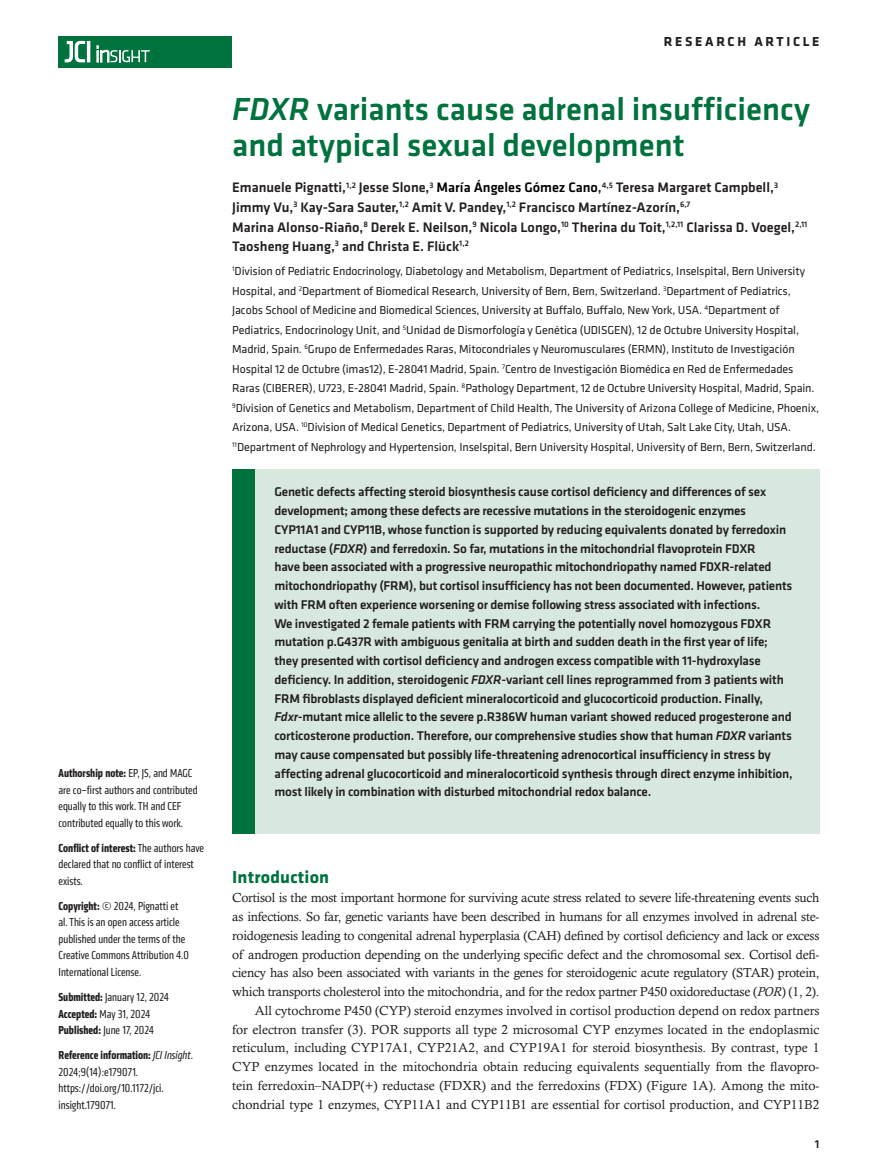
<style>
.page{position:relative;width:878px;height:1175px;background:#fff}
.page>*{position:absolute;margin:0;border:0;box-sizing:border-box;transform-origin:0 0}
.t1{font:500 33px/36px "Klavika Basic";color:#00723e}
.t2{font:700 18px "Klavika";letter-spacing:.01em;color:#00723e}
.t3{font:500 14.25px/19.5px "Klavika Basic";color:#231f20}
.t4{font:700 13.5px "Klavika Basic";letter-spacing:.2em;color:#231f20}
.t5{font:500 13.2px/18.8px "Klavika Basic";letter-spacing:-.015em;color:#231f20}
.t6{font:13.2px/18.8px "Calisto MT Std";letter-spacing:-.02em;color:#231f20;text-align:right}
.t7{font:12px/19.5px "Klavika";letter-spacing:-.01em;color:#231f20}
.t8{font:condensed 12px/16.5px "Klavika";color:#231f20}
.t9{font:500 12px "Klavika Basic";color:#231f20}
.s1{font-weight:700}
.s2{font-style:italic}
.s3{color:#000}
</style>
<div class="page">
<div style="left:59px;top:36px;width:173px;height:31px;background:#00723e"></div>
<hr style="left:87px;top:41px;width:3px;height:21px;background:#fff">
<svg style="left:64px;top:41px;width:21px;height:22px"></svg>
<svg style="left:97px;top:46px;width:53px;height:16px"></svg>
<div style="left:232px;top:469px;width:587px;height:365px;background:#d8e8df"></div>
<div style="left:232px;top:469px;width:22px;height:365px;background:#00723e"></div>
<p class="t8" style="left:59px;top:765px;width:141px"><span class="s1">Authorship note:</span> EP, JS, and MAGC are co–first authors and contributed equally to this work. TH and CEF contributed equally to this work.</p>
<p class="t8" style="left:59px;top:839px;width:147px"><span class="s1">Conflict of interest:</span> The authors have declared that no conflict of interest exists.</p>
<p class="t8" style="left:59px;top:897px;width:132px"><span class="s1">Copyright:</span> © 2024, Pignatti et al. This is an open access article published under the terms of the<br>Creative Commons Attribution 4.0<br>International License.</p>
<p class="t8" style="left:59px;top:988px;width:112px"><span class="s1">Submitted:</span> January 12, 2024<br><span class="s1">Accepted:</span> May 31, 2024<br><span class="s1">Published:</span> June 17, 2024</p>
<p class="t8" style="left:59px;top:1046px;width:136px"><span class="s1">Reference information:</span> <span class="s2">JCI Insight</span>.<br>2024;9(14):e179071. https://doi.org/10.1172/jci. insight.179071.</p>
<p class="t4" style="left:663px;top:32px;width:157px">RESEARCH ARTICLE</p>
<h1 class="t1" style="left:232px;top:91px;width:579px"><span class="s2">FDXR</span> variants cause adrenal insufficiency and atypical sexual development</h1>
<p class="t3" style="left:232px;top:178px;width:576px">Emanuele Pignatti,<sup>1,2</sup> Jesse Slone,<sup>3</sup> <span class="s3">María Ángeles Gómez Cano</span>,<sup>4,5</sup> Teresa Margaret Campbell,<sup>3<br></sup>Jimmy Vu,<sup>3</sup> Kay-Sara Sauter,<sup>1,2</sup> Amit V. Pandey,<sup>1,2</sup> Francisco Martínez-Azorín,<sup>6,7<br></sup>Marina Alonso-Riaño,<sup>8</sup> Derek E. Neilson,<sup>9</sup> Nicola Longo,<sup>10</sup> Therina du Toit,<sup>1,2,11</sup> Clarissa D. Voegel,<sup>2,11<br></sup>Taosheng Huang,<sup>3</sup> and Christa E. Flück<sup>1,2</sup></p>
<p class="t7" style="left:232px;top:261px;width:588px"><sup>1</sup>Division of Pediatric Endocrinology, Diabetology and Metabolism, Department of Pediatrics, Inselspital, Bern University Hospital, and <sup>2</sup>Department of Biomedical Research, University of Bern, Bern, Switzerland. <sup>3</sup>Department of Pediatrics, Jacobs School of Medicine and Biomedical Sciences, University at Buffalo, Buffalo, New York, USA. <sup>4</sup>Department of Pediatrics, Endocrinology Unit, and <sup>5</sup>Unidad de Dismorfología y Genética (UDISGEN), 12 de Octubre University Hospital, Madrid, Spain. <sup>6</sup>Grupo de Enfermedades Raras, Mitocondriales y Neuromusculares (ERMN), Instituto de Investigación Hospital 12 de Octubre (imas12), E-28041 Madrid, Spain. <sup>7</sup>Centro de Investigación Biomédica en Red de Enfermedades Raras (CIBERER), U723, E-28041 Madrid, Spain. <sup>8</sup>Pathology Department, 12 de Octubre University Hospital, Madrid, Spain.<br><sup>9</sup>Division of Genetics and Metabolism, Department of Child Health, The University of Arizona College of Medicine, Phoenix, Arizona, USA. <sup>10</sup>Division of Medical Genetics, Department of Pediatrics, University of Utah, Salt Lake City, Utah, USA.<br><sup>11</sup>Department of Nephrology and Hypertension, Inselspital, Bern University Hospital, University of Bern, Bern, Switzerland.</p>
<p class="t5" style="left:274px;top:482px;width:520px">Genetic defects affecting steroid biosynthesis cause cortisol deficiency and differences of sex development; among these defects are recessive mutations in the steroidogenic enzymes CYP11A1 and CYP11B, whose function is supported by reducing equivalents donated by ferredoxin reductase (<span class="s2">FDXR</span>) and ferredoxin. So far, mutations in the mitochondrial flavoprotein FDXR<br>have been associated with a progressive neuropathic mitochondriopathy named FDXR-related mitochondriopathy (FRM), but cortisol insufficiency has not been documented. However, patients with FRM often experience worsening or demise following stress associated with infections.<br>We investigated 2 female patients with FRM carrying the potentially novel homozygous FDXR mutation p.G437R with ambiguous genitalia at birth and sudden death in the first year of life; they presented with cortisol deficiency and androgen excess compatible with 11-hydroxylase deficiency. In addition, steroidogenic <span class="s2">FDXR</span>-variant cell lines reprogrammed from 3 patients with FRM fibroblasts displayed deficient mineralocorticoid and glucocorticoid production. Finally, <span class="s2">Fdxr</span>-mutant mice allelic to the severe p.R386W human variant showed reduced progesterone and corticosterone production. Therefore, our comprehensive studies show that human <span class="s2">FDXR</span> variants may cause compensated but possibly life-threatening adrenocortical insufficiency in stress by affecting adrenal glucocorticoid and mineralocorticoid synthesis through direct enzyme inhibition, most likely in combination with disturbed mitochondrial redox balance.</p>
<h2 class="t2" style="left:232px;top:864px;width:98px">Introduction</h2>
<p class="t6" style="left:232px;top:888px;width:588px">Cortisol is the most important hormone for surviving acute stress related to severe life-threatening events such as infections. So far, genetic variants have been described in humans for all enzymes involved in adrenal ste&shy;roidogenesis leading to congenital adrenal hyperplasia (CAH) defined by cortisol deficiency and lack or excess of androgen production depending on the underlying specific defect and the chromosomal sex. Cortisol defi&shy;ciency has also been associated with variants in the genes for steroidogenic acute regulatory (STAR) protein, which transports cholesterol into the mitochondria, and for the redox partner P450 oxidoreductase (<span class="s2">POR</span>) (1, 2).<br>All cytochrome P450 (CYP) steroid enzymes involved in cortisol production depend on redox partners<br>for electron transfer (3). POR supports all type 2 microsomal CYP enzymes located in the endoplasmic reticulum, including CYP17A1, CYP21A2, and CYP19A1 for steroid biosynthesis. By contrast, type 1<br>CYP enzymes located in the mitochondria obtain reducing equivalents sequentially from the flavopro&shy;tein ferredoxin–NADP(+) reductase (FDXR) and the ferredoxins (FDX) (Figure 1A). Among the mito&shy;chondrial type 1 enzymes, CYP11A1 and CYP11B1 are essential for cortisol production, and CYP11B2</p>
<p class="t9" style="left:814px;top:1135px;width:6px">1</p>
</div>
